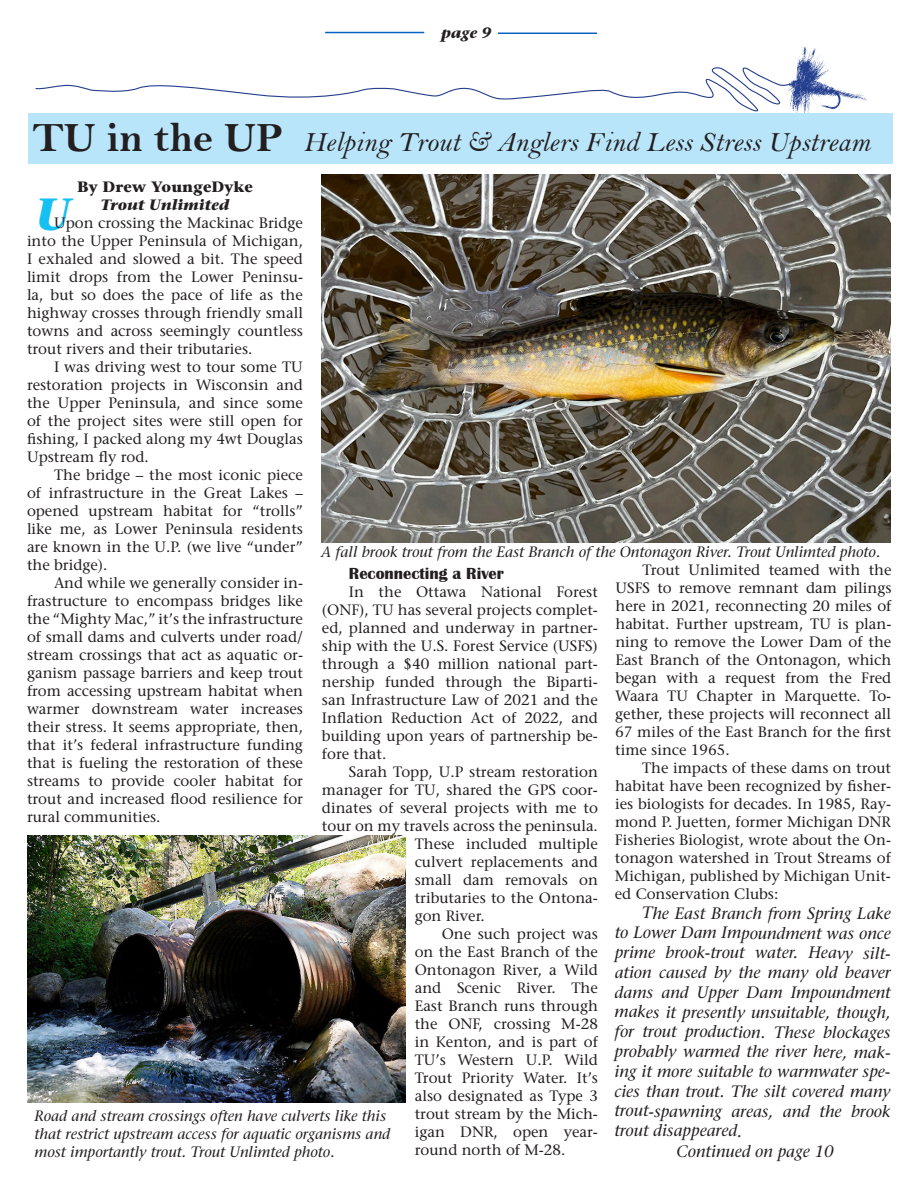
<style>
.page{position:relative;width:918px;height:1188px;background:#fff}
.page>*{position:absolute;margin:0;border:0;box-sizing:border-box;transform-origin:0 0}
.t1{font:italic 700 45px "Stone Serif";color:#15c0f2}
.t2{font:28.5px "Bell MT Italic";color:#231f20}
.t3{font:italic 16.5px/19.8px "Stone Serif";color:#231f20;text-align:justify}
.t4{font:700 16.5px "Britannic";color:#231f20}
.t5{font:15px/18px "Stone Serif";color:#231f20;text-align:justify}
.t6{font:italic 15px/18px "Stone Serif";color:#231f20}
.t7{font:italic 700 15px "Stone Serif";color:#231f20}
.t8{font:700 15px "Stone Serif";color:#231f20}
.s1{font-family:"Bell MT Bold";font-size:42px}
</style>
<div class="page">
<div style="left:28px;top:113px;width:864px;height:51px;background:#b9e5fa"></div>
<hr style="left:325px;top:32px;width:99px;height:1px;background:#0563c1">
<hr style="left:498px;top:33px;width:99px;height:1px;background:#0563c1">
<img style="left:791px;top:46px;width:75px;height:67px">
<svg style="left:35px;top:67px;width:756px;height:45px"></svg>
<img style="left:322px;top:175px;width:568px;height:367px">
<img style="left:27px;top:836px;width:378px;height:266px">
<p class="t7" style="left:441px;top:23px;width:52px">page 9</p>
<p class="t2" style="left:32px;top:125px;width:840px"><span class="s1">TU in the UP</span> Helping Trout &amp; Anglers Find Less Stress Upstream</p>
<p class="t8" style="left:77px;top:178px;width:177px">By Drew YoungeDyke</p>
<p class="t7" style="left:100px;top:196px;width:131px">Trout Unlimited</p>
<p class="t5" style="left:27px;top:214px;width:278px;text-indent:27px">Upon crossing the Mackinac Bridge into the Upper Peninsula of Michigan, I exhaled and slowed a bit. The speed limit drops from the Lower Peninsu&shy;la, but so does the pace of life as the highway crosses through friendly small towns and across seemingly countless trout rivers and their tributaries.</p>
<p class="t5" style="left:27px;top:358px;width:278px;text-indent:27px">I was driving west to tour some TU restoration projects in Wisconsin and the Upper Peninsula, and since some of the project sites were still open for fishing, I packed along my 4wt Douglas Upstream fly rod.</p>
<p class="t5" style="left:27px;top:466px;width:278px;text-indent:27px">The bridge – the most iconic piece of infrastructure in the Great Lakes – opened upstream habitat for “trolls” like me, as Lower Peninsula residents are known in the U.P. (we live “under” the bridge).</p>
<p class="t5" style="left:27px;top:574px;width:278px;text-indent:27px">And while we generally consider in&shy;frastructure to encompass bridges like the “Mighty Mac,” it’s the infrastructure of small dams and culverts under road/ stream crossings that act as aquatic or&shy;ganism passage barriers and keep trout from accessing upstream habitat when warmer downstream water increases their stress. It seems appropriate, then, that it’s federal infrastructure funding that is fueling the restoration of these streams to provide cooler habitat for trout and increased flood resilience for rural communities.</p>
<p class="t1" style="left:35px;top:186px;width:37px">U</p>
<p class="t6" style="left:321px;top:543px;width:561px">A fall brook trout from the East Branch of the Ontonagon River. Trout Unlimted photo.</p>
<p class="t5" style="left:615px;top:561px;width:278px;text-indent:27px">Trout Unlimited teamed with the USFS to remove remnant dam pilings here in 2021, reconnecting 20 miles of habitat. Further upstream, TU is plan&shy;ning to remove the Lower Dam of the East Branch of the Ontonagon, which began with a request from the Fred Waara TU Chapter in Marquette. To&shy;gether, these projects will reconnect all 67 miles of the East Branch for the first time since 1965.</p>
<p class="t5" style="left:615px;top:759px;width:278px;text-indent:27px">The impacts of these dams on trout habitat have been recognized by fisher&shy;ies biologists for decades. In 1985, Ray&shy;mond P. Juetten, former Michigan DNR Fisheries Biologist, wrote about the On&shy;tonagon watershed in Trout Streams of Michigan, published by Michigan Unit&shy;ed Conservation Clubs:</p>
<p class="t3" style="left:614px;top:903px;width:278px;text-indent:27px">The East Branch from Spring Lake to Lower Dam Impoundment was once prime brook-trout water. Heavy silt&shy;ation caused by the many old beaver dams and Upper Dam Impoundment makes it presently unsuitable, though, for trout production. These blockages probably warmed the river here, mak&shy;ing it more suitable to warmwater spe&shy;cies than trout. The silt covered many trout-spawning areas, and the brook trout disappeared.</p>
<p class="t4" style="left:349px;top:564px;width:156px">Reconnecting a River</p>
<p class="t5" style="left:322px;top:583px;width:278px;text-indent:27px">In the Ottawa National Forest (ONF), TU has several projects complet&shy;ed, planned and underway in partner&shy;ship with the U.S. Forest Service (USFS) through a $40 million national part&shy;nership funded through the Biparti&shy;san Infrastructure Law of 2021 and the Inflation Reduction Act of 2022, and building upon years of partnership be&shy;fore that.</p>
<p class="t5" style="left:349px;top:763px;width:250px">Sarah Topp, U.P stream restoration</p>
<p class="t5" style="left:322px;top:781px;width:278px">manager for TU, shared the GPS coor-</p>
<p class="t5" style="left:322px;top:799px;width:278px">dinates of several projects with me to</p>
<p class="t5" style="left:322px;top:817px;width:278px">tour on my travels across the peninsula.</p>
<p class="t5" style="left:415px;top:835px;width:185px">These included multiple</p>
<p class="t5" style="left:415px;top:853px;width:185px">culvert replacements and</p>
<p class="t5" style="left:415px;top:871px;width:185px">small dam removals on</p>
<p class="t5" style="left:415px;top:889px;width:185px">tributaries to the Ontona-</p>
<p class="t5" style="left:415px;top:907px;width:71px">gon River.</p>
<p class="t5" style="left:415px;top:925px;width:185px;text-indent:27px">One such project was on the East Branch of the Ontonagon River, a Wild and Scenic River. The East Branch runs through the ONF, crossing M-28 in Kenton, and is part of TU’s Western U.P. Wild Trout Priority Water. It’s also designated as Type 3 trout stream by the Mich&shy;igan DNR, open year&shy;round north of M-28.</p>
<p class="t6" style="left:35px;top:1107px;width:353px">Road and stream crossings often have culverts like this</p>
<p class="t6" style="left:35px;top:1125px;width:357px">that restrict upstream access for aquatic organisms and most importantly trout. Trout Unlimted photo.</p>
<p class="t3" style="left:676px;top:1141px;width:159px">Continued on page 10</p>
</div>
